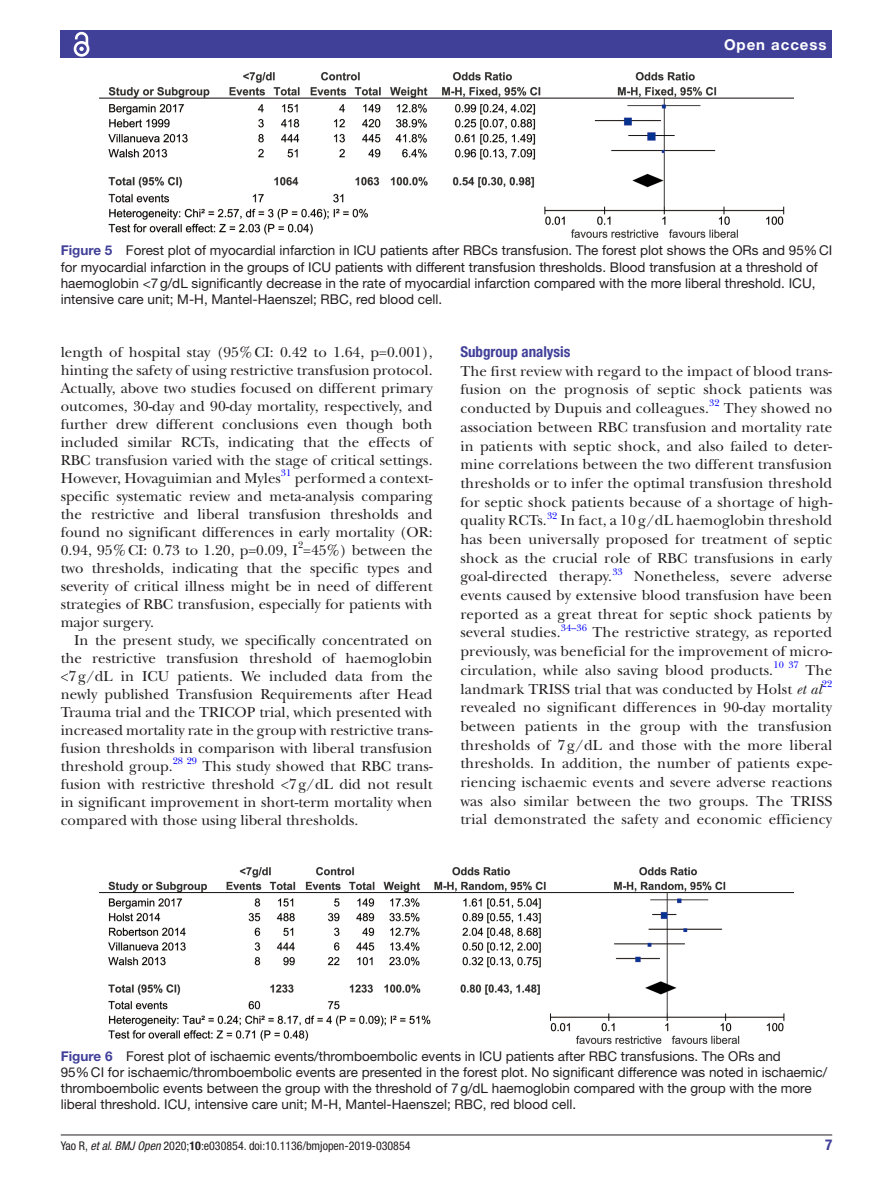
<style>
.page{position:relative;width:893px;height:1191px;background:#fff}
.page>*{position:absolute;margin:0;border:0;box-sizing:border-box;transform-origin:0 0}
.t1{font:15px/18px "New Baskerville";letter-spacing:.01em;color:#231f20;text-align:justify}
.t2{font:700 condensed 15px "Helvetica Neue LT Std";color:#414099}
.t3{font:700 15px "Helvetica Neue LT Std";letter-spacing:.065em;color:#fff}
.t4{font:13.5px/16.2px "Helvetica Neue LT Std";color:#231f20}
.t5{font:condensed 12px "Helvetica Neue LT Std";color:#231f20}
.t6{font:9.9px "New Baskerville";letter-spacing:.01em;color:#00f}
.t7{font:9.9px "New Baskerville";color:#231f20}
.s1{font-weight:700;color:#414099}
.s2{font-style:italic}
.s3{font-weight:700}
</style>
<div class="page">
<hr style="left:61px;top:1134px;width:771px;height:1px;background:#231f20">
<div style="left:61px;top:31px;width:771px;height:27px;background:#414099"></div>
<svg style="left:73px;top:31px;width:17px;height:26px"></svg>
<img style="left:99px;top:73px;width:695px;height:165px">
<img style="left:99px;top:867px;width:695px;height:176px">
<p class="t3" style="left:724px;top:35px;width:104px">Open access</p>
<p class="t4" style="left:61px;top:242px;width:773px"><span class="s1">Figure 5</span> Forest plot of myocardial infarction in ICU patients after RBCs transfusion. The forest plot shows the ORs and 95%CI for myocardial infarction in the groups of ICU patients with different transfusion thresholds. Blood transfusion at a threshold of haemoglobin &lt;7g/dL significantly decrease in the rate of myocardial infarction compared with the more liberal threshold. ICU, intensive care unit; M-H, Mantel-Haenszel; RBC, red blood cell.</p>
<p class="t1" style="left:61px;top:343px;width:373px">length of hospital stay (95%CI: 0.42 to 1.64, p=0.001), hinting the safety of using restrictive transfusion protocol.<br>Actually, above two studies focused on different primary outcomes, 30-day and 90-day mortality, respectively, and further drew different conclusions even though both included similar RCTs, indicating that the effects of RBC transfusion varied with the stage of critical settings.<br>However, Hovaguimian and Myles</p>
<p class="t6" style="left:281px;top:467px;width:12px">31</p>
<p class="t1" style="left:61px;top:469px;width:373px;text-indent:234px">performed a context&shy;specific systematic review and meta-analysis comparing the restrictive and liberal transfusion thresholds and found no significant differences in early mortality (OR:<br>0.94, 95%CI: 0.73 to 1.20, p=0.09, I =45%) between the</p>
<p class="t7" style="left:298px;top:539px;width:7px">2</p>
<p class="t1" style="left:61px;top:559px;width:373px">two thresholds, indicating that the specific types and severity of critical illness might be in need of different strategies of RBC transfusion, especially for patients with major surgery.</p>
<p class="t1" style="left:61px;top:631px;width:373px;text-indent:14px">In the present study, we specifically concentrated on the restrictive transfusion threshold of haemoglobin &lt;7g/dL in ICU patients. We included data from the newly published Transfusion Requirements after Head Trauma trial and the TRICOP trial, which presented with increased mortality rate in the group with restrictive trans&shy;fusion thresholds in comparison with liberal transfusion threshold group.</p>
<p class="t6" style="left:173px;top:755px;width:26px">28 29</p>
<p class="t1" style="left:61px;top:757px;width:373px;text-indent:142px">This study showed that RBC trans&shy;fusion with restrictive threshold &lt;7g/dL did not result in significant improvement in short-term mortality when compared with those using liberal thresholds.</p>
<p class="t2" style="left:460px;top:342px;width:112px">Subgroup analysis</p>
<p class="t1" style="left:460px;top:361px;width:373px;line-height:18.8px">The first review with regard to the impact of blood trans&shy;fusion on the prognosis of septic shock patients was conducted by Dupuis and colleagues.</p>
<p class="t6" style="left:709px;top:397px;width:12px">32</p>
<p class="t1" style="left:460px;top:399px;width:373px;line-height:18.8px;text-indent:263px">They showed no association between RBC transfusion and mortality rate in patients with septic shock, and also failed to deter&shy;mine correlations between the two different transfusion thresholds or to infer the optimal transfusion threshold for septic shock patients because of a shortage of high&shy;quality RCTs.</p>
<p class="t6" style="left:547px;top:509px;width:12px">32</p>
<p class="t1" style="left:460px;top:511px;width:373px;line-height:18.8px;text-indent:100px">In fact, a 10 g/dL haemoglobin threshold has been universally proposed for treatment of septic shock as the crucial role of RBC transfusions in early goal-directed therapy.</p>
<p class="t6" style="left:612px;top:565px;width:12px">33</p>
<p class="t1" style="left:460px;top:567px;width:373px;line-height:18.8px;text-indent:173px">Nonetheless, severe adverse events caused by extensive blood transfusion have been reported as a great threat for septic shock patients by several studies.</p>
<p class="t6" style="left:561px;top:622px;width:28px">34–36</p>
<p class="t1" style="left:460px;top:623px;width:373px;line-height:18.8px;text-indent:132px">The restrictive strategy, as reported previously, was beneficial for the improvement of micro&shy;circulation, while also saving blood products.</p>
<p class="t6" style="left:773px;top:659px;width:27px">10 37</p>
<p class="t1" style="left:460px;top:660px;width:373px;line-height:18.8px;text-indent:345px">The landmark TRISS trial that was conducted by Holst <span class="s2">et al</span></p>
<p class="t6" style="left:822px;top:678px;width:12px">22</p>
<p class="t1" style="left:460px;top:698px;width:373px;line-height:18.8px">revealed no significant differences in 90-day mortality between patients in the group with the transfusion thresholds of 7 g/dL and those with the more liberal thresholds. In addition, the number of patients expe&shy;riencing ischaemic events and severe adverse reactions was also similar between the two groups. The TRISS trial demonstrated the safety and economic efficiency</p>
<p class="t4" style="left:61px;top:1047px;width:768px"><span class="s1">Figure 6</span> Forest plot of ischaemic events/thromboembolic events in ICU patients after RBC transfusions. The ORs and 95%CI for ischaemic/thromboembolic events are presented in the forest plot. No significant difference was noted in ischaemic/ thromboembolic events between the group with the threshold of 7g/dL haemoglobin compared with the group with the more liberal threshold. ICU, intensive care unit; M-H, Mantel-Haenszel; RBC, red blood cell.</p>
<p class="t5" style="left:61px;top:1138px;width:351px">Yao R, <span class="s2">et al</span>. <span class="s2">BMJ Open</span> 2020;<span class="s3">10</span>:e030854. doi:10.1136/bmjopen-2019-030854</p>
<p class="t2" style="left:825px;top:1135px;width:9px">7</p>
</div>
